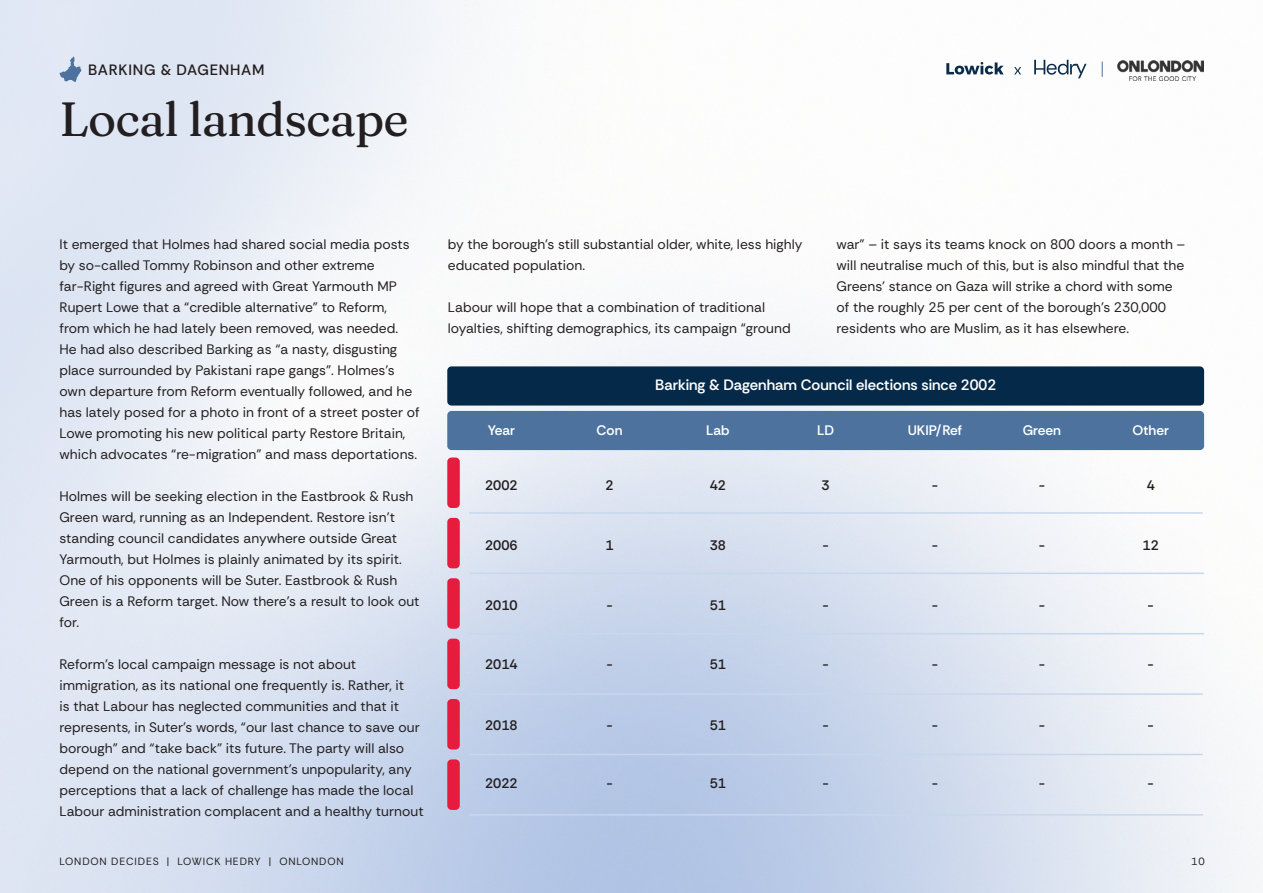
<style>
.page{position:relative;width:1263px;height:893px;background:#fff}
.page>*{position:absolute;margin:0;border:0;box-sizing:border-box;transform-origin:0 0}
.t1{font:900 48px "Fraunces 9 pt";letter-spacing:-.02em;color:#231f20}
.t2{font:600 15px "Rethink Sans";color:#fff}
.t3{font:500 15px "Rethink Sans";letter-spacing:.05em;color:#231f20}
.t4{font:13.8px/21px "Rethink Sans";color:#231f20}
.t5{font:600 13.8px "Rethink Sans";color:#231f20}
.t6{font:600 13.8px "Rethink Sans";color:#fff}
.t7{font:10.5px "Rethink Sans";letter-spacing:.08em;color:#231f20}
</style>
<div class="page">
<img style="left:0;top:0;width:1263px;height:893px">
<svg style="left:946px;top:62px;width:58px;height:13px"></svg>
<svg style="left:1034px;top:60px;width:52px;height:18px"></svg>
<svg style="left:1014px;top:67px;width:7px;height:8px"></svg>
<img style="left:1118px;top:61px;width:85px;height:20px">
<svg style="left:1102px;top:62px;width:1px;height:15px"></svg>
<div style="left:447px;top:411px;width:757px;height:39px;background:#4c729d;border-radius:4px"></div>
<div style="left:447px;top:699px;width:13px;height:50px;background:#e61b3d;border-radius:4px"></div>
<div style="left:447px;top:639px;width:13px;height:50px;background:#e61b3d;border-radius:4px"></div>
<div style="left:447px;top:578px;width:13px;height:51px;background:#e61b3d;border-radius:4px"></div>
<div style="left:447px;top:518px;width:13px;height:50px;background:#e61b3d;border-radius:4px"></div>
<div style="left:447px;top:457px;width:13px;height:51px;background:#e61b3d;border-radius:4px"></div>
<div style="left:447px;top:759px;width:13px;height:51px;background:#e61b3d;border-radius:4px"></div>
<hr style="left:469px;top:512px;width:734px;height:2px;background:#c7d8ec">
<hr style="left:469px;top:573px;width:735px;height:1px;background:#c7d8ec">
<hr style="left:469px;top:633px;width:735px;height:1px;background:#c7d8ec">
<hr style="left:469px;top:693px;width:734px;height:2px;background:#c7d8ec">
<hr style="left:469px;top:754px;width:734px;height:1px;background:#c7d8ec">
<hr style="left:469px;top:814px;width:734px;height:2px;background:#c7d8ec">
<div style="left:447px;top:366px;width:757px;height:40px;background:#052a49;border-radius:4px"></div>
<svg style="left:60px;top:57px;width:22px;height:25px"></svg>
<p class="t3" style="left:88px;top:60px;width:178px">BARKING &amp; DAGENHAM</p>
<h1 class="t1" style="left:60px;top:82px;width:351px">Local landscape</h1>
<p class="t4" style="left:60px;top:233px;width:362px">It emerged that Holmes had shared social media posts by so-called Tommy Robinson and other extreme far-Right figures and agreed with Great Yarmouth MP Rupert Lowe that a “credible alternative” to Reform, from which he had lately been removed, was needed.<br>He had also described Barking as “a nasty, disgusting place surrounded by Pakistani rape gangs”. Holmes’s own departure from Reform eventually followed, and he has lately posed for a photo in front of a street poster of Lowe promoting his new political party Restore Britain, which advocates “re-migration” and mass deportations.</p>
<p class="t4" style="left:60px;top:485px;width:362px">Holmes will be seeking election in the Eastbrook &amp; Rush Green ward, running as an Independent. Restore isn’t standing council candidates anywhere outside Great Yarmouth, but Holmes is plainly animated by its spirit.<br>One of his opponents will be Suter. Eastbrook &amp; Rush Green is a Reform target. Now there’s a result to look out for.</p>
<p class="t4" style="left:60px;top:653px;width:366px">Reform’s local campaign message is not about immigration, as its national one frequently is. Rather, it<br>is that Labour has neglected communities and that it represents, in Suter’s words, “our last chance to save our borough” and “take back” its future. The party will also depend on the national government’s unpopularity, any perceptions that a lack of challenge has made the local Labour administration complacent and a healthy turnout</p>
<p class="t4" style="left:448px;top:233px;width:356px">by the borough’s still substantial older, white, less highly educated population.</p>
<p class="t4" style="left:448px;top:296px;width:344px">Labour will hope that a combination of traditional loyalties, shifting demographics, its campaign “ground</p>
<p class="t4" style="left:836px;top:233px;width:350px">war” – it says its teams knock on 800 doors a month – will neutralise much of this, but is also mindful that the Greens’ stance on Gaza will strike a chord with some of the roughly 25 per cent of the borough’s 230,000 residents who are Muslim, as it has elsewhere.</p>
<p class="t2" style="left:655px;top:375px;width:342px">Barking &amp; Dagenham Council elections since 2002</p>
<p class="t6" style="left:488px;top:421px;width:29px">Year</p>
<p class="t6" style="left:597px;top:421px;width:27px">Con</p>
<p class="t6" style="left:706px;top:421px;width:25px">Lab</p>
<p class="t6" style="left:817px;top:421px;width:19px">LD</p>
<p class="t6" style="left:908px;top:421px;width:56px">UKIP/Ref</p>
<p class="t6" style="left:1023px;top:421px;width:40px">Green</p>
<p class="t6" style="left:1132px;top:421px;width:38px">Other</p>
<p class="t5" style="left:485px;top:476px;width:34px">2002</p>
<p class="t5" style="left:605px;top:476px;width:10px">2</p>
<p class="t5" style="left:710px;top:476px;width:18px">42</p>
<p class="t5" style="left:822px;top:476px;width:10px">3</p>
<p class="t5" style="left:932px;top:476px;width:8px">-</p>
<p class="t5" style="left:1039px;top:476px;width:8px">-</p>
<p class="t5" style="left:1147px;top:476px;width:10px">4</p>
<p class="t5" style="left:485px;top:537px;width:34px">2006</p>
<p class="t5" style="left:605px;top:537px;width:10px">1</p>
<p class="t5" style="left:710px;top:537px;width:18px">38</p>
<p class="t5" style="left:822px;top:537px;width:8px">-</p>
<p class="t5" style="left:932px;top:537px;width:8px">-</p>
<p class="t5" style="left:1039px;top:537px;width:8px">-</p>
<p class="t5" style="left:1143px;top:537px;width:18px">12</p>
<p class="t5" style="left:485px;top:597px;width:34px">2010</p>
<p class="t5" style="left:606px;top:597px;width:8px">-</p>
<p class="t5" style="left:710px;top:597px;width:18px">51</p>
<p class="t5" style="left:822px;top:597px;width:8px">-</p>
<p class="t5" style="left:932px;top:597px;width:8px">-</p>
<p class="t5" style="left:1039px;top:597px;width:8px">-</p>
<p class="t5" style="left:1147px;top:597px;width:8px">-</p>
<p class="t5" style="left:485px;top:655px;width:34px">2014</p>
<p class="t5" style="left:606px;top:655px;width:8px">-</p>
<p class="t5" style="left:710px;top:655px;width:18px">51</p>
<p class="t5" style="left:822px;top:655px;width:8px">-</p>
<p class="t5" style="left:932px;top:655px;width:8px">-</p>
<p class="t5" style="left:1039px;top:655px;width:8px">-</p>
<p class="t5" style="left:1147px;top:655px;width:8px">-</p>
<p class="t5" style="left:485px;top:717px;width:34px">2018</p>
<p class="t5" style="left:606px;top:717px;width:8px">-</p>
<p class="t5" style="left:710px;top:717px;width:18px">51</p>
<p class="t5" style="left:822px;top:717px;width:8px">-</p>
<p class="t5" style="left:932px;top:717px;width:8px">-</p>
<p class="t5" style="left:1039px;top:717px;width:8px">-</p>
<p class="t5" style="left:1147px;top:717px;width:8px">-</p>
<p class="t5" style="left:485px;top:774px;width:34px">2022</p>
<p class="t5" style="left:606px;top:774px;width:8px">-</p>
<p class="t5" style="left:710px;top:774px;width:18px">51</p>
<p class="t5" style="left:822px;top:774px;width:8px">-</p>
<p class="t5" style="left:932px;top:774px;width:8px">-</p>
<p class="t5" style="left:1039px;top:774px;width:8px">-</p>
<p class="t5" style="left:1147px;top:774px;width:8px">-</p>
<p class="t7" style="left:60px;top:855px;width:286px">LONDON DECIDES | LOWICK HEDRY | ONLONDON</p>
<p class="t7" style="left:1191px;top:855px;width:15px">10</p>
</div>
